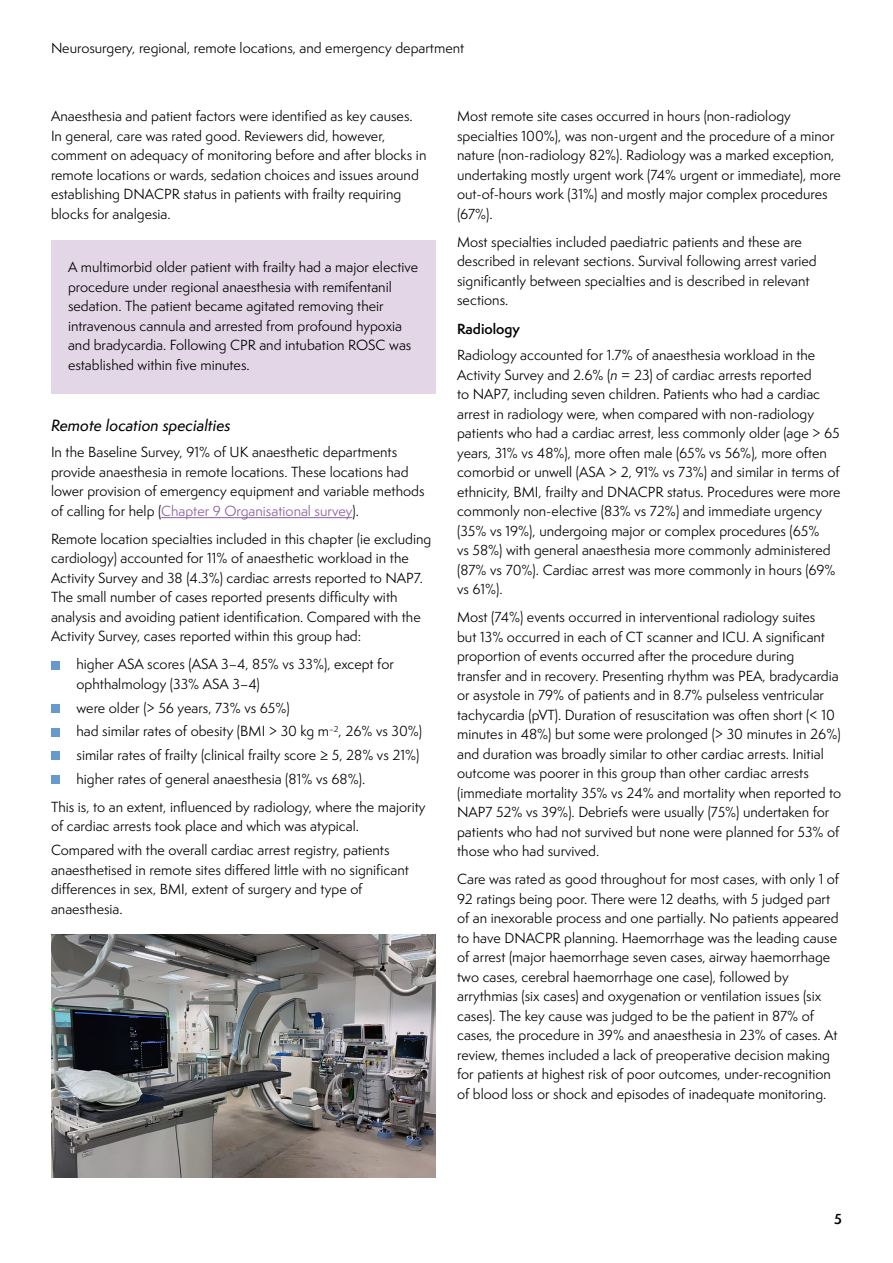
<style>
.page{position:relative;width:893px;height:1263px;background:#fff}
.page>*{position:absolute;margin:0;border:0;box-sizing:border-box;transform-origin:0 0}
.t1{font:15px "Semplicita Pro Med It";color:#000}
.t2{font:13.5px/19.5px "Semplicita Pro";color:#000}
.t3{font:600 13.5px "Semplicita Pro";color:#000}
.s1{color:#8a5d9e}
.s2{font-style:italic}
</style>
<div class="page">
<hr style="left:161px;top:517px;width:191px;height:1px;background:#8a5d9e">
<div style="left:51px;top:661px;width:9px;height:8px;background:#69c"></div>
<div style="left:51px;top:704px;width:9px;height:9px;background:#69c"></div>
<div style="left:51px;top:728px;width:9px;height:8px;background:#69c"></div>
<div style="left:51px;top:752px;width:9px;height:8px;background:#69c"></div>
<div style="left:51px;top:775px;width:9px;height:9px;background:#69c"></div>
<div style="left:51px;top:240px;width:385px;height:153px;background:#e2d6e7"></div>
<img style="left:51px;top:935px;width:385px;height:243px">
<p class="t2" style="left:51px;top:38px;width:415px">Neurosurgery, regional, remote locations, and emergency department</p>
<p class="t2" style="left:51px;top:106px;width:377px">Anaesthesia and patient factors were identified as key causes.<br>In general, care was rated good. Reviewers did, however, comment on adequacy of monitoring before and after blocks in remote locations or wards, sedation choices and issues around establishing DNACPR status in patients with frailty requiring blocks for analgesia.</p>
<p class="t2" style="left:68px;top:257px;width:352px">A multimorbid older patient with frailty had a major elective procedure under regional anaesthesia with remifentanil sedation. The patient became agitated removing their intravenous cannula and arrested from profound hypoxia and bradycardia. Following CPR and intubation ROSC was established within five minutes.</p>
<p class="t1" style="left:51px;top:415px;width:181px">Remote location specialties</p>
<p class="t2" style="left:51px;top:442px;width:375px">In the Baseline Survey, 91% of UK anaesthetic departments provide anaesthesia in remote locations. These locations had lower provision of emergency equipment and variable methods of calling for help (<span class="s1">Chapter 9 Organisational survey</span>).</p>
<p class="t2" style="left:51px;top:529px;width:382px">Remote location specialties included in this chapter (ie excluding cardiology) accounted for 11% of anaesthetic workload in the Activity Survey and 38 (4.3%) cardiac arrests reported to NAP7.<br>The small number of cases reported presents difficulty with analysis and avoiding patient identification. Compared with the Activity Survey, cases reported within this group had:</p>
<p class="t2" style="left:77px;top:654px;width:319px">higher ASA scores (ASA 3–4, 85% vs 33%), except for ophthalmology (33% ASA 3–4)</p>
<p class="t2" style="left:77px;top:695px;width:347px;line-height:23.7px">were older (&gt; 56 years, 73% vs 65%)<br>had similar rates of obesity (BMI &gt; 30 kg m<sup>–2</sup>, 26% vs 30%) similar rates of frailty (clinical frailty score ≥ 5, 28% vs 21%) higher rates of general anaesthesia (81% vs 68%).</p>
<p class="t2" style="left:51px;top:797px;width:376px">This is, to an extent, influenced by radiology, where the majority of cardiac arrests took place and which was atypical.</p>
<p class="t2" style="left:51px;top:840px;width:359px">Compared with the overall cardiac arrest registry, patients anaesthetised in remote sites differed little with no significant differences in sex, BMI, extent of surgery and type of anaesthesia.</p>
<p class="t2" style="left:457px;top:106px;width:385px">Most remote site cases occurred in hours (non-radiology specialties 100%), was non-urgent and the procedure of a minor nature (non-radiology 82%). Radiology was a marked exception, undertaking mostly urgent work (74% urgent or immediate), more out-of-hours work (31%) and mostly major complex procedures (67%).</p>
<p class="t2" style="left:457px;top:232px;width:361px">Most specialties included paediatric patients and these are described in relevant sections. Survival following arrest varied significantly between specialties and is described in relevant sections.</p>
<p class="t3" style="left:457px;top:319px;width:64px">Radiology</p>
<p class="t2" style="left:457px;top:345px;width:385px">Radiology accounted for 1.7% of anaesthesia workload in the Activity Survey and 2.6% (<span class="s2">n</span> = 23) of cardiac arrests reported<br>to NAP7, including seven children. Patients who had a cardiac arrest in radiology were, when compared with non-radiology patients who had a cardiac arrest, less commonly older (age &gt; 65 years, 31% vs 48%), more often male (65% vs 56%), more often comorbid or unwell (ASA &gt; 2, 91% vs 73%) and similar in terms of ethnicity, BMI, frailty and DNACPR status. Procedures were more commonly non-elective (83% vs 72%) and immediate urgency (35% vs 19%), undergoing major or complex procedures (65%<br>vs 58%) with general anaesthesia more commonly administered (87% vs 70%). Cardiac arrest was more commonly in hours (69% vs 61%).</p>
<p class="t2" style="left:457px;top:607px;width:386px">Most (74%) events occurred in interventional radiology suites<br>but 13% occurred in each of CT scanner and ICU. A significant proportion of events occurred after the procedure during transfer and in recovery. Presenting rhythm was PEA, bradycardia or asystole in 79% of patients and in 8.7% pulseless ventricular tachycardia (pVT). Duration of resuscitation was often short (&lt; 10 minutes in 48%) but some were prolonged (&gt; 30 minutes in 26%) and duration was broadly similar to other cardiac arrests. Initial outcome was poorer in this group than other cardiac arrests (immediate mortality 35% vs 24% and mortality when reported to NAP7 52% vs 39%). Debriefs were usually (75%) undertaken for patients who had not survived but none were planned for 53% of those who had survived.</p>
<p class="t2" style="left:457px;top:869px;width:383px">Care was rated as good throughout for most cases, with only 1 of 92 ratings being poor. There were 12 deaths, with 5 judged part of an inexorable process and one partially. No patients appeared to have DNACPR planning. Haemorrhage was the leading cause of arrest (major haemorrhage seven cases, airway haemorrhage two cases, cerebral haemorrhage one case), followed by arrythmias (six cases) and oxygenation or ventilation issues (six cases). The key cause was judged to be the patient in 87% of cases, the procedure in 39% and anaesthesia in 23% of cases. At review, themes included a lack of preoperative decision making for patients at highest risk of poor outcomes, under-recognition of blood loss or shock and episodes of inadequate monitoring.</p>
<p class="t3" style="left:834px;top:1208px;width:9px">5</p>
</div>
